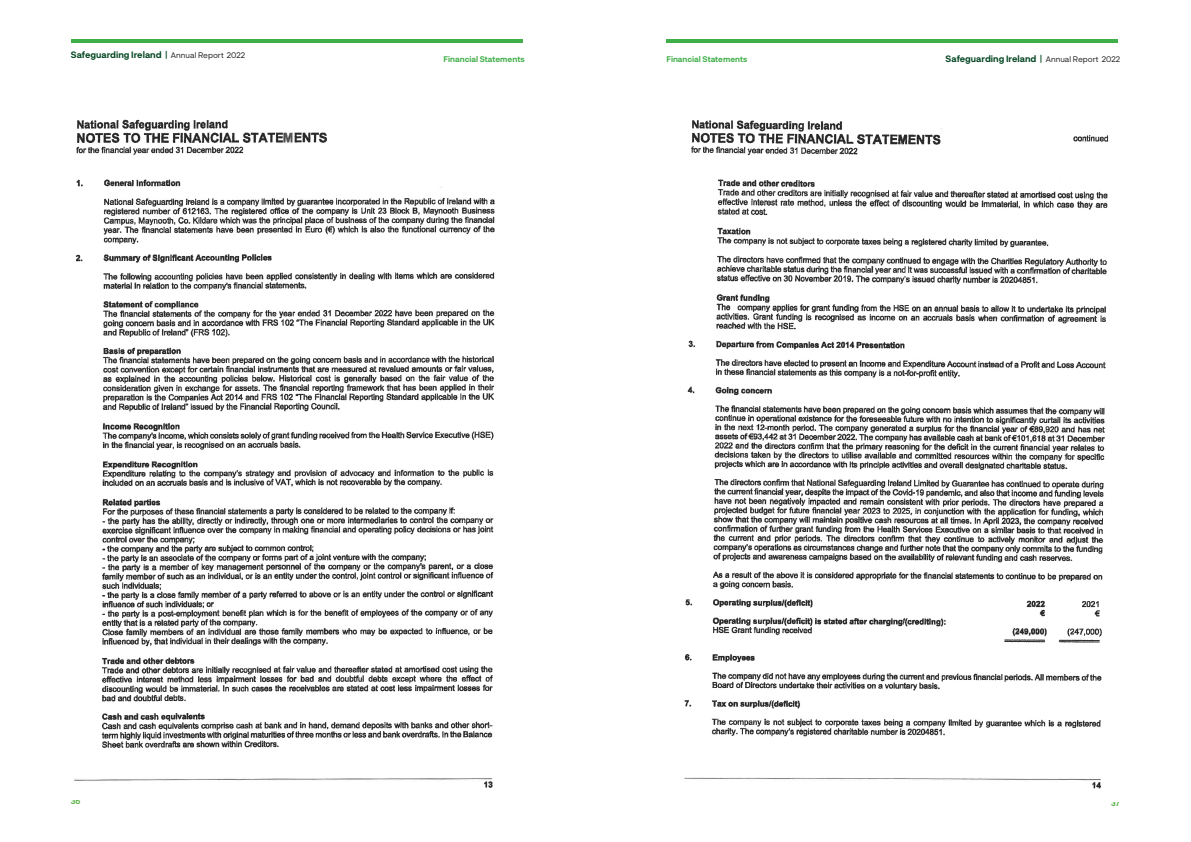
<style>
.page{position:relative;width:1191px;height:842px;background:#fff}
.page>*{position:absolute;margin:0;border:0;box-sizing:border-box;transform-origin:0 0}
.t1{font:700 9px "Neurial Grotesk";color:#004520}
.t2{font:700 8px "Neurial Grotesk";color:#40ae49}
.t3{font:700 8px "Neurial Grotesk";color:#58b246}
.s1{font-weight:400;font-size:8px;color:#231f20}
</style>
<div class="page">
<hr style="left:71px;top:39px;width:451px;height:4px;background:#40ae49">
<hr style="left:666px;top:39px;width:452px;height:4px;background:#40ae49">
<img style="left:75px;top:119px;width:420px;height:669px">
<img style="left:684px;top:120px;width:424px;height:669px">
<img style="left:714px;top:386px;width:60px;height:4px">
<p class="t1" style="left:71px;top:48px;width:176px">Safeguarding Ireland | <span class="s1">Annual Report 2022</span></p>
<p class="t2" style="left:443px;top:53px;width:82px">Financial Statements</p>
<p class="t2" style="left:666px;top:53px;width:82px">Financial Statements</p>
<p class="t1" style="left:945px;top:53px;width:176px">Safeguarding Ireland | <span class="s1">Annual Report 2022</span></p>
<p class="t3" style="left:71px;top:795px;width:11px">36</p>
<p class="t3" style="left:1111px;top:798px;width:10px">37</p>
</div>
